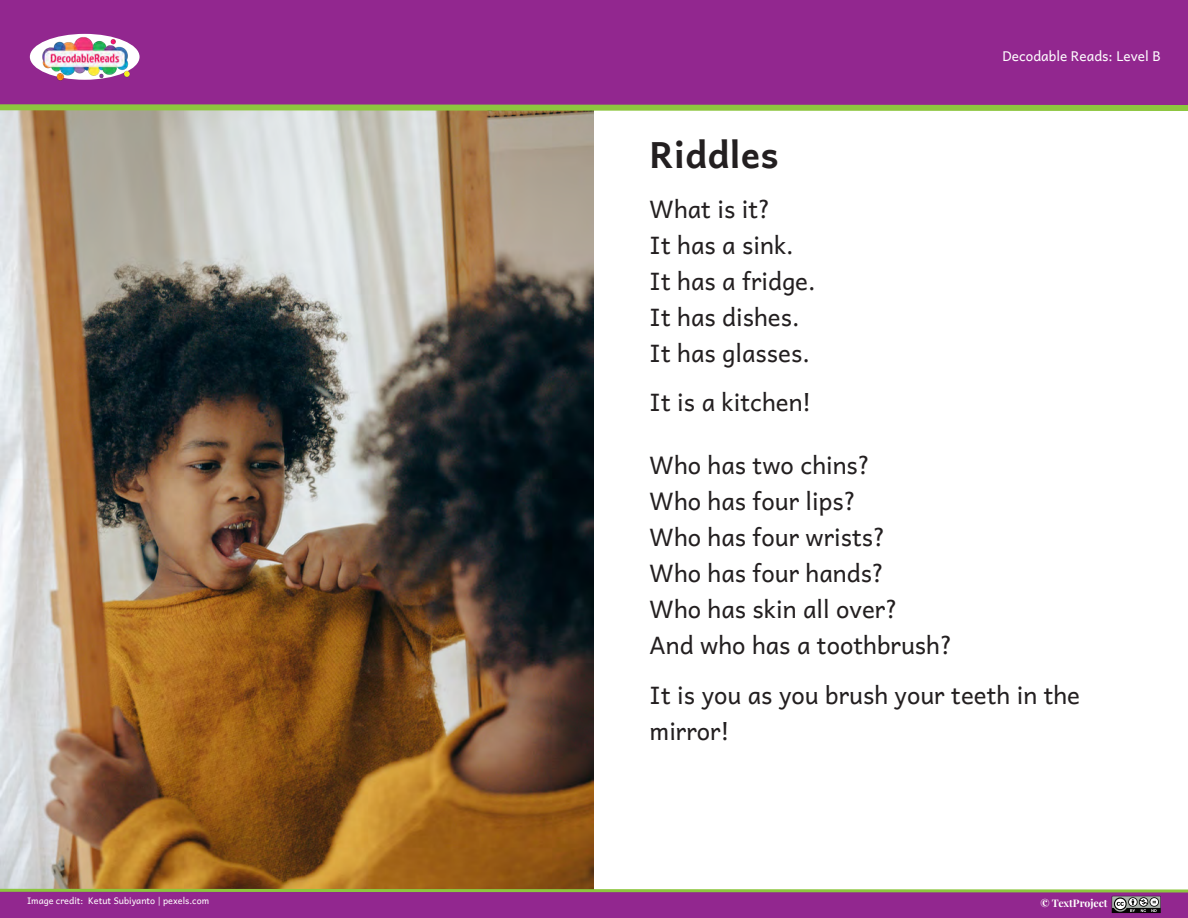
<style>
.page{position:relative;width:1188px;height:918px;background:#fff}
.page>*{position:absolute;margin:0;border:0;box-sizing:border-box;transform-origin:0 0}
.t1{font:700 36px "Andika";color:#231f20}
.t2{font:24px/36px "Andika";color:#231f20}
.t3{font:13.5px "Andika";color:#fff}
.t4{font:700 10.5px "Playfair Display";color:#fff}
.t5{font:9px "Andika";color:#fff}
</style>
<div class="page">
<img style="left:0;top:114px;width:594px;height:773px">
<div style="left:0;top:0;width:1188px;height:108px;background:#92278f"></div>
<div style="left:30px;top:34px;width:110px;height:46px;background:#fff;border-radius:50%"></div>
<svg style="left:0;top:104px;width:1188px;height:10px"></svg>
<svg style="left:0;top:887px;width:1188px;height:31px;background:#954287"></svg>
<img style="left:38px;top:35px;width:95px;height:46px">
<p class="t5" style="left:27px;top:895px;width:184px">Image credit: Ketut Subiyanto | pexels.com</p>
<h1 class="t1" style="left:650px;top:135px;width:130px">Riddles</h1>
<p class="t2" style="left:650px;top:192px;width:167px">What is it?<br>It has a sink.<br>It has a fridge.<br>It has dishes.<br>It has glasses.</p>
<p class="t2" style="left:650px;top:385px;width:163px">It is a kitchen!</p>
<p class="t3" style="left:1002px;top:49px;width:160px">Decodable Reads: Level B</p>
<p class="t2" style="left:650px;top:448px;width:304px">Who has two chins?<br>Who has four lips?<br>Who has four wrists?<br>Who has four hands?<br>Who has skin all over?<br>And who has a toothbrush?</p>
<p class="t2" style="left:650px;top:678px;width:432px">It is you as you brush your teeth in the mirror!</p>
<p class="t4" style="left:1040px;top:895px;width:69px">© TextProject</p>
</div>
